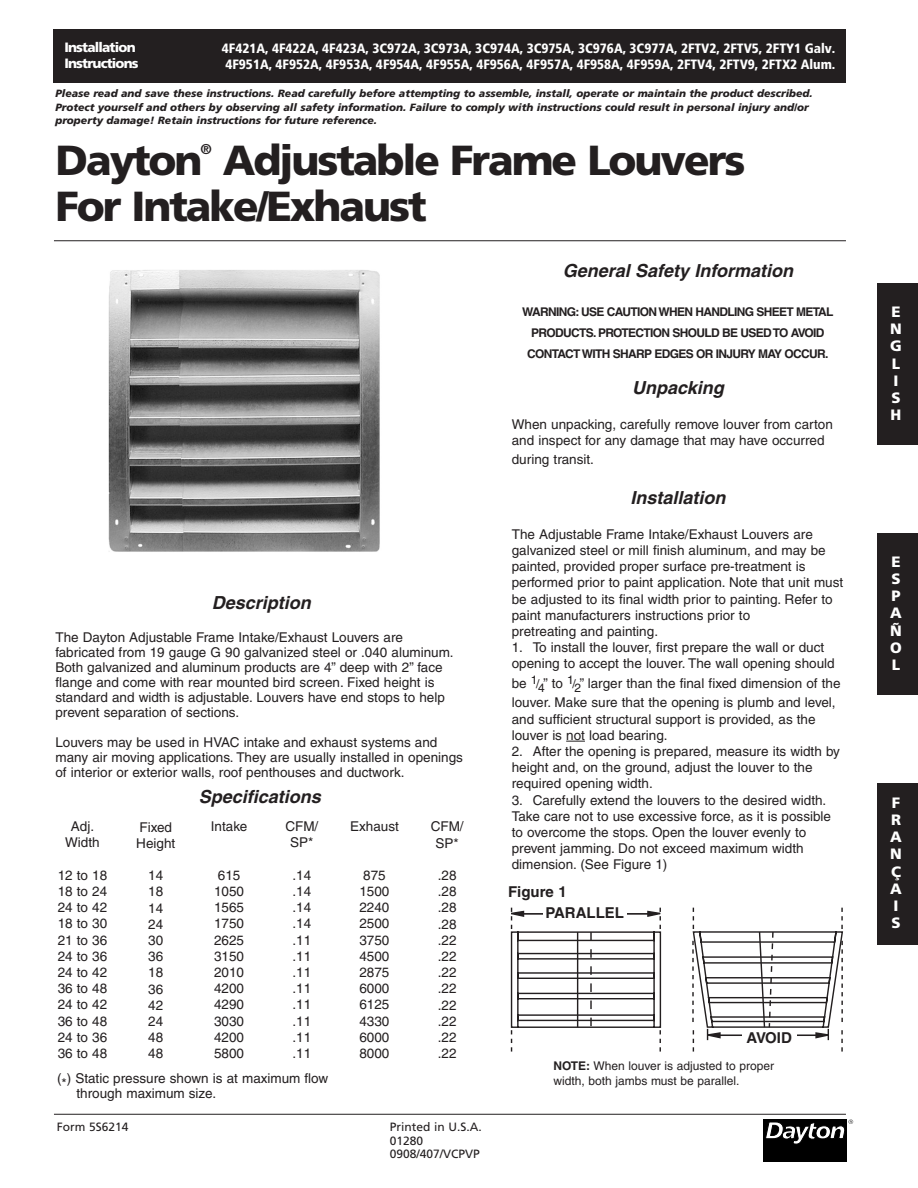
<style>
.page{position:relative;width:918px;height:1188px;background:#fff}
.page>*{position:absolute;margin:0;border:0;box-sizing:border-box;transform-origin:0 0}
.t1{font:900 42px/46.5px "Frutiger";letter-spacing:-.05em;color:#231f20}
.t2{font:italic 700 18px "Helvetica";color:#231f20}
.t3{font:900 15px/17.2px "Frutiger";color:#fff}
.t4{font:700 15px "Helvetica";color:#231f20}
.t5{font:700 14.25px "Frutiger";color:#231f20}
.t6{font:13.5px/16.2px "Helvetica";color:#231f20}
.t7{font:900 condensed 13.5px/16.5px "Frutiger";color:#fff}
.t8{font:900 13.5px/16.2px "Frutiger";letter-spacing:-.06em;color:#fff}
.t9{font:700 12px/21px "Helvetica";letter-spacing:-.055em;color:#231f20;text-align:center}
.t10{font:12px/14.4px "Helvetica";color:#231f20}
.t11{font:12px/13.5px "Frutiger";color:#231f20}
.t12{font:italic 900 10.5px/13.5px "Frutiger";color:#231f20}
.s1{font-size:12px}
.s2{font-weight:700}
</style>
<div class="page">
<div style="left:54px;top:29px;width:792px;height:54px;background:#231f20"></div>
<hr style="left:54px;top:240px;width:792px;height:1px;background:#231f20">
<hr style="left:54px;top:1114px;width:792px;height:1px;background:#231f20">
<svg style="left:566px;top:741px;width:19px;height:1px"></svg>
<img style="left:108px;top:270px;width:272px;height:282px">
<svg style="left:511px;top:907px;width:151px;height:145px"></svg>
<hr style="left:522px;top:913px;width:129px;height:2px;background:#231f20">
<svg style="left:692px;top:907px;width:151px;height:145px"></svg>
<hr style="left:716px;top:1035px;width:106px;height:1px;background:#231f20">
<div style="left:742px;top:1031px;width:54px;height:17px;background:#fff"></div>
<div style="left:543px;top:906px;width:84px;height:17px;background:#fff"></div>
<div style="left:878px;top:284px;width:40px;height:162px;background:#231f20"></div>
<div style="left:878px;top:533px;width:40px;height:162px;background:#231f20"></div>
<div style="left:878px;top:783px;width:40px;height:162px;background:#231f20"></div>
<div style="left:763px;top:1120px;width:84px;height:42px;background:#000"></div>
<svg style="left:765px;top:1119px;width:88px;height:25px"></svg>
<p class="t8" style="left:64px;top:40px;width:76px">Installation<br>Instructions</p>
<p class="t7" style="left:222px;top:41px;width:615px">4F421A, 4F422A, 4F423A, 3C972A, 3C973A, 3C974A, 3C975A, 3C976A, 3C977A, 2FTV2, 2FTV5, 2FTY1 Galv.<br>4F951A, 4F952A, 4F953A, 4F954A, 4F955A, 4F956A, 4F957A, 4F958A, 4F959A, 2FTV4, 2FTV9, 2FTX2 Alum.</p>
<p class="t12" style="left:55px;top:88px;width:759px">Please read and save these instructions. Read carefully before attempting to assemble, install, operate or maintain the product described.<br>Protect yourself and others by observing all safety information. Failure to comply with instructions could result in personal injury and/or property damage! Retain instructions for future reference.</p>
<h1 class="t1" style="left:55px;top:140px;width:149px">Dayton</h1>
<p class="t5" style="left:201px;top:143px;width:13px">®</p>
<h1 class="t1" style="left:55px;top:140px;width:691px;text-indent:167px">Adjustable Frame Louvers<br>For Intake/Exhaust</h1>
<h2 class="t2" style="left:212px;top:596px;width:100px">Description</h2>
<p class="t6" style="left:55px;top:631px;width:400px;line-height:15px">The Dayton Adjustable Frame Intake/Exhaust Louvers are fabricated from 19 gauge G 90 galvanized steel or .040 aluminum.<br>Both galvanized and aluminum products are 4” deep with 2” face flange and come with rear mounted bird screen. Fixed height is standard and width is adjustable. Louvers have end stops to help prevent separation of sections.</p>
<p class="t6" style="left:55px;top:736px;width:409px;line-height:15px">Louvers may be used in HVAC intake and exhaust systems and many air moving applications. They are usually installed in openings of interior or exterior walls, roof penthouses and ductwork.</p>
<h2 class="t2" style="left:199px;top:790px;width:124px">Specifications</h2>
<p class="t6" style="left:136px;top:820px;width:41px">Fixed<br>Height</p>
<p class="t6" style="left:148px;top:869px;width:17px;text-align:justify">14<br>18<br>14<br>24<br>30<br>36<br>18<br>36<br>42<br>24<br>48<br>48</p>
<p class="t6" style="left:285px;top:820px;width:34px;text-align:center">CFM/<br>SP*</p>
<p class="t6" style="left:293px;top:868px;width:20px;text-align:justify">.14 .14 .14 .14 .11 .11 .11 .11 .11 .11 .11 .11</p>
<p class="t6" style="left:431px;top:820px;width:34px;text-align:center">CFM/<br>SP*</p>
<p class="t6" style="left:438px;top:868px;width:20px;text-align:justify">.28 .28 .28 .28 .22 .22 .22 .22 .22 .22 .22 .22</p>
<p class="t6" style="left:211px;top:820px;width:38px">Intake</p>
<p class="t6" style="left:214px;top:868px;width:32px">615<br>1050<br>1565<br>1750<br>2625<br>3150<br>2010<br>4200<br>4290<br>3030<br>4200<br>5800</p>
<p class="t6" style="left:77px;top:1073px;width:253px;line-height:15px;text-indent:-20px">(*) Static pressure shown is at maximum flow through maximum size.</p>
<p class="t6" style="left:65px;top:820px;width:36px;text-align:center">Adj.<br>Width</p>
<p class="t6" style="left:58px;top:868px;width:51px;text-align:justify">12 to 18<br>18 to 24<br>24 to 42<br>18 to 30<br>21 to 36<br>24 to 36<br>24 to 42<br>36 to 48<br>24 to 42<br>36 to 48<br>24 to 36<br>36 to 48</p>
<p class="t6" style="left:350px;top:820px;width:50px">Exhaust</p>
<p class="t6" style="left:359px;top:868px;width:32px">875<br>1500<br>2240<br>2500<br>3750<br>4500<br>2875<br>6000<br>6125<br>4330<br>6000<br>8000</p>
<p class="t11" style="left:57px;top:1121px;width:73px">Form 5S6214</p>
<p class="t11" style="left:390px;top:1121px;width:94px">Printed in U.S.A.<br>01280<br>0908/407/VCPVP</p>
<h2 class="t2" style="left:563px;top:264px;width:232px">General Safety Information</h2>
<p class="t9" style="left:522px;top:303px;width:313px">WARNING: USE CAUTION WHEN HANDLING SHEET METAL<br>PRODUCTS. PROTECTION SHOULD BE USED TO AVOID<br>CONTACT WITH SHARP EDGES OR INJURY MAY OCCUR.</p>
<h2 class="t2" style="left:632px;top:382px;width:93px">Unpacking</h2>
<p class="t6" style="left:512px;top:418px;width:323px">When unpacking, carefully remove louver from carton and inspect for any damage that may have occurred</p>
<p class="t6" style="left:512px;top:452px;width:84px">during transit.</p>
<h2 class="t2" style="left:630px;top:491px;width:96px">Installation</h2>
<p class="t6" style="left:512px;top:527px;width:333px">The Adjustable Frame Intake/Exhaust Louvers are galvanized steel or mill finish aluminum, and may be painted, provided proper surface pre-treatment is performed prior to paint application. Note that unit must be adjusted to its final width prior to painting. Refer to paint manufacturers instructions prior to<br>pretreating and painting.</p>
<p class="t6" style="left:512px;top:641px;width:324px">1. To install the louver, first prepare the wall or duct opening to accept the louver. The wall opening should</p>
<p class="t6" style="left:512px;top:674px;width:330px;line-height:19.8px">be <sup>1</sup><span class="s1">/</span><sub>4</sub>” to <sup>1</sup><span class="s1">/</span><sub>2</sub>” larger than the final fixed dimension of the louver. Make sure that the opening is plumb and level,</p>
<p class="t6" style="left:512px;top:712px;width:305px">and sufficient structural support is provided, as the louver is not load bearing.</p>
<p class="t6" style="left:512px;top:744px;width:330px">2. After the opening is prepared, measure its width by height and, on the ground, adjust the louver to the required opening width.</p>
<p class="t6" style="left:512px;top:793px;width:321px">3. Carefully extend the louvers to the desired width.<br>Take care not to use excessive force, as it is possible to overcome the stops. Open the louver evenly to prevent jamming. Do not exceed maximum width dimension. (See Figure 1)</p>
<p class="t4" style="left:508px;top:886px;width:60px">Figure 1</p>
<p class="t4" style="left:546px;top:907px;width:80px">PARALLEL</p>
<p class="t4" style="left:746px;top:1032px;width:47px">AVOID</p>
<p class="t10" style="left:553px;top:1060px;width:222px"><span class="s2">NOTE:</span> When louver is adjusted to proper width, both jambs must be parallel.</p>
<p class="t3" style="left:890px;top:304px;width:13px">E<br>N<br>G<br>L<br>I<br>S<br>H</p>
<p class="t3" style="left:890px;top:554px;width:13px;text-align:justify">E S P A Ñ O L</p>
<p class="t3" style="left:890px;top:795px;width:13px">F<br>R<br>A<br>N<br>Ç<br>A<br>I<br>S</p>
</div>
